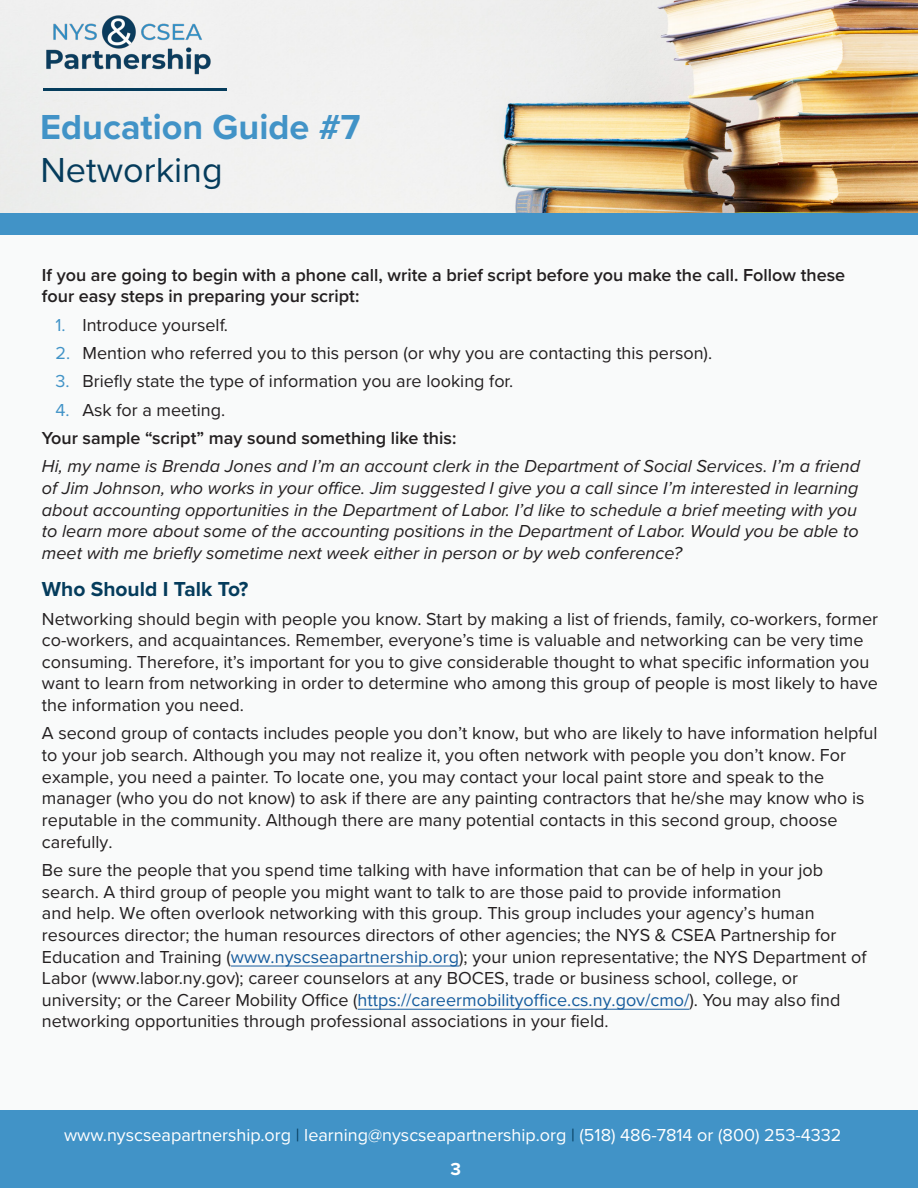
<style>
.page{position:relative;width:918px;height:1188px;background:#f9fafa}
.page>*{position:absolute;margin:0;border:0;box-sizing:border-box;transform-origin:0 0}
.t1{font:700 36px "Proxima Nova";color:#4193c7}
.t2{font:36px "Proxima Nova";color:#053c5c}
.t3{font:700 21px "Proxima Nova";color:#053c5c}
.t4{font:18px/21.6px "Proxima Nova";color:#231f20}
.t5{font:italic 18px/21.6px "Proxima Nova";color:#231f20}
.t6{font:600 18px/21.6px "Proxima Nova";color:#231f20}
.t7{font:18px "Proxima Nova";color:#fff}
.t8{font:700 18px "Proxima Nova";color:#fff}
.s1{color:#4193c7}
.s2{font-weight:600;font-style:normal}
.s3{color:#175d9e}
.s4{color:#053c5c}
</style>
<div class="page">
<img style="left:0;top:0;width:918px;height:214px">
<div style="left:0;top:1110px;width:918px;height:78px;background:#4193c7"></div>
<img style="left:43px;top:14px;width:173px;height:62px">
<hr style="left:43px;top:88px;width:184px;height:3px;background:#053c5c">
<div style="left:0;top:214px;width:918px;height:21px;background:#4193c7"></div>
<hr style="left:231px;top:966px;width:228px;height:1px;background:#175d9e">
<hr style="left:358px;top:1009px;width:332px;height:1px;background:#175d9e">
<p class="t1" style="left:40px;top:100px;width:322px">Education Guide #7</p>
<p class="t2" style="left:40px;top:143px;width:184px">Networking</p>
<p class="t6" style="left:42px;top:263px;width:805px">If you are going to begin with a phone call, write a brief script before you make the call. Follow these four easy steps in preparing your script:</p>
<p class="t4" style="left:55px;top:313px;width:174px"><span class="s1">1.</span> Introduce yourself.</p>
<p class="t4" style="left:55px;top:341px;width:658px"><span class="s1">2.</span> Mention who referred you to this person (or why you are contacting this person).</p>
<p class="t4" style="left:55px;top:370px;width:459px"><span class="s1">3.</span> Briefly state the type of information you are looking for.</p>
<p class="t4" style="left:55px;top:398px;width:171px"><span class="s1">4.</span> Ask for a meeting.</p>
<p class="t5" style="left:42px;top:423px;width:820px;line-height:28.3px"><span class="s2">Your sample “script” may sound something like this:<br></span>Hi, my name is Brenda Jones and I’m an account clerk in the Department of Social Services. I’m a friend</p>
<p class="t5" style="left:42px;top:476px;width:818px;text-align:justify">of Jim Johnson, who works in your office. Jim suggested I give you a call since I’m interested in learning about accounting opportunities in the Department of Labor. I’d like to schedule a brief meeting with you to learn more about some of the accounting positions in the Department of Labor. Would you be able to meet with me briefly sometime next week either in person or by web conference?</p>
<p class="t3" style="left:42px;top:574px;width:208px">Who Should I Talk To?</p>
<p class="t4" style="left:42px;top:607px;width:838px">Networking should begin with people you know. Start by making a list of friends, family, co-workers, former co-workers, and acquaintances. Remember, everyone’s time is valuable and networking can be very time consuming. Therefore, it’s important for you to give considerable thought to what specific information you want to learn from networking in order to determine who among this group of people is most likely to have the information you need.</p>
<p class="t4" style="left:42px;top:722px;width:837px">A second group of contacts includes people you don’t know, but who are likely to have information helpful to your job search. Although you may not realize it, you often network with people you don’t know. For example, you need a painter. To locate one, you may contact your local paint store and speak to the manager (who you do not know) to ask if there are any painting contractors that he/she may know who is reputable in the community. Although there are many potential contacts in this second group, choose carefully.</p>
<p class="t4" style="left:42px;top:859px;width:826px">Be sure the people that you spend time talking with have information that can be of help in your job search. A third group of people you might want to talk to are those paid to provide information<br>and help. We often overlook networking with this group. This group includes your agency’s human resources director; the human resources directors of other agencies; the NYS &amp; CSEA Partnership for Education and Training (<span class="s3">www.nyscseapartnership.org</span>); your union representative; the NYS Department of Labor (www.labor.ny.gov); career counselors at any BOCES, trade or business school, college, or university; or the Career Mobility Office (<span class="s3">https://careermobilityoffice.cs.ny.gov/cmo/</span>). You may also find networking opportunities through professional associations in your field.</p>
<p class="t7" style="left:64px;top:1121px;width:779px">www.nyscseapartnership.org <span class="s4">|</span> learning@nyscseapartnership.org <span class="s4">|</span> (518) 486-7814 or (800) 253-4332</p>
<p class="t8" style="left:450px;top:1155px;width:12px">3</p>
</div>
